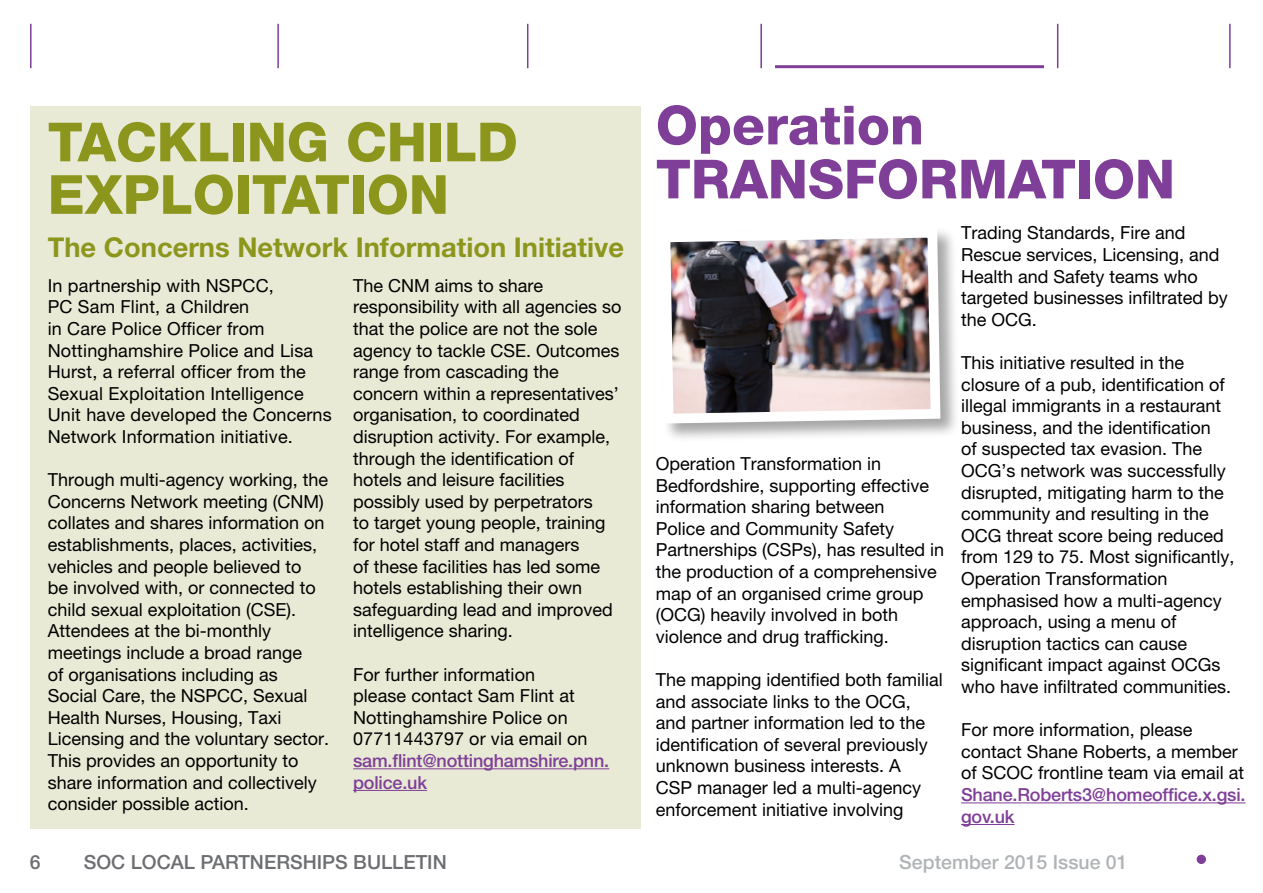
<style>
.page{position:relative;width:1263px;height:893px;background:#fff}
.page>*{position:absolute;margin:0;border:0;box-sizing:border-box;transform-origin:0 0}
.main_body{font:800 54px/52.5px "Helvetica Neue LT Pro";color:#8c961c}
.main_body-2{font:800 54px/54px "Helvetica Neue LT Pro";color:#7f3f98}
.main_body-3{font:700 27.3px "Helvetica Neue LT Pro";color:#8c961c}
.main_body-4{font:500 19.5px "Helvetica Neue LT Pro";color:#6d6e71}
.main_body-5{font:500 19.5px "Helvetica Neue LT Pro";color:#b1b4b6}
.main_body-6{font:18px/21.6px "Helvetica Neue LT Pro";color:#000}
.s1{font-weight:500;color:#7f3f98}
</style>
<div class="page">
<div style="left:30px;top:106px;width:610px;height:723px;background:#e8ead5"></div>
<hr style="left:353px;top:768px;width:256px;height:1px;background:#7f3f98">
<hr style="left:353px;top:790px;width:74px;height:1px;background:#7f3f98">
<hr style="left:961px;top:802px;width:284px;height:1px;background:#7f3f98">
<hr style="left:961px;top:824px;width:53px;height:1px;background:#7f3f98">
<div style="left:659px;top:227px;width:301px;height:216px;background:#000;opacity:.35"></div>
<img style="left:659px;top:227px;width:286px;height:201px">
<div style="left:1197px;top:855px;width:9px;height:9px;background:#7f3f98;border-radius:50%"></div>
<hr style="left:30px;top:24px;width:2px;height:44px;background:#7f3f98">
<hr style="left:277px;top:24px;width:2px;height:44px;background:#7f3f98">
<hr style="left:527px;top:24px;width:1px;height:44px;background:#7f3f98">
<hr style="left:760px;top:24px;width:2px;height:44px;background:#7f3f98">
<hr style="left:1057px;top:24px;width:1px;height:44px;background:#7f3f98">
<hr style="left:1229px;top:24px;width:1px;height:44px;background:#7f3f98">
<hr style="left:775px;top:65px;width:269px;height:3px;background:#7f3f98">
<p class="main_body" style="left:48px;top:116px;width:472px">TACKLING CHILD<br>EXPLOITATION</p>
<p class="main_body-3" style="left:48px;top:231px;width:578px">The Concerns Network Information Initiative</p>
<p class="main_body-6" style="left:48px;top:274px;width:285px">In partnership with NSPCC,<br>PC Sam Flint, a Children<br>in Care Police Officer from<br>Nottinghamshire Police and Lisa<br>Hurst, a referral officer from the<br>Sexual Exploitation Intelligence<br>Unit have developed the Concerns<br>Network Information initiative.</p>
<p class="main_body-6" style="left:48px;top:469px;width:283px">Through multi-agency working, the<br>Concerns Network meeting (CNM) collates and shares information on establishments, places, activities, vehicles and people believed to<br>be involved with, or connected to child sexual exploitation (CSE).<br>Attendees at the bi-monthly meetings include a broad range<br>of organisations including as<br>Social Care, the NSPCC, Sexual<br>Health Nurses, Housing, Taxi<br>Licensing and the voluntary sector.<br>This provides an opportunity to share information and collectively consider possible action.</p>
<p class="main_body-6" style="left:353px;top:274px;width:270px">The CNM aims to share responsibility with all agencies so that the police are not the sole agency to tackle CSE. Outcomes range from cascading the concern within a representatives’ organisation, to coordinated disruption activity. For example, through the identification of hotels and leisure facilities possibly used by perpetrators<br>to target young people, training for hotel staff and managers<br>of these facilities has led some hotels establishing their own safeguarding lead and improved intelligence sharing.</p>
<p class="main_body-6" style="left:353px;top:663px;width:258px">For further information<br>please contact Sam Flint at<br>Nottinghamshire Police on<br>07711443797 or via email on <span class="s1">sam.flint@nottinghamshire.pnn. police.uk</span></p>
<p class="main_body-2" style="left:656px;top:98px;width:521px">Operation<br>TRANSFORMATION</p>
<p class="main_body-6" style="left:961px;top:222px;width:268px">Trading Standards, Fire and<br>Rescue services, Licensing, and<br>Health and Safety teams who targeted businesses infiltrated by the OCG.</p>
<p class="main_body-6" style="left:961px;top:352px;width:275px">This initiative resulted in the closure of a pub, identification of illegal immigrants in a restaurant business, and the identification<br>of suspected tax evasion. The<br>OCG’s network was successfully disrupted, mitigating harm to the community and resulting in the<br>OCG threat score being reduced from 129 to 75. Most significantly,<br>Operation Transformation emphasised how a multi-agency approach, using a menu of disruption tactics can cause significant impact against OCGs who have infiltrated communities.</p>
<p class="main_body-6" style="left:961px;top:719px;width:286px">For more information, please contact Shane Roberts, a member of SCOC frontline team via email at<br><span class="s1">Shane.Roberts3@homeoffice.x.gsi. gov.uk</span></p>
<p class="main_body-6" style="left:656px;top:452px;width:290px">Operation Transformation in<br>Bedfordshire, supporting effective information sharing between<br>Police and Community Safety<br>Partnerships (CSPs), has resulted in the production of a comprehensive map of an organised crime group (OCG) heavily involved in both violence and drug trafficking.</p>
<p class="main_body-6" style="left:656px;top:668px;width:289px">The mapping identified both familial and associate links to the OCG, and partner information led to the identification of several previously unknown business interests. A<br>CSP manager led a multi-agency enforcement initiative involving</p>
<p class="main_body-4" style="left:30px;top:850px;width:12px">6</p>
<p class="main_body-4" style="left:84px;top:850px;width:365px">SOC LOCAL PARTNERSHIPS BULLETIN</p>
<p class="main_body-5" style="left:899px;top:850px;width:230px">September 2015 Issue 01</p>
</div>
